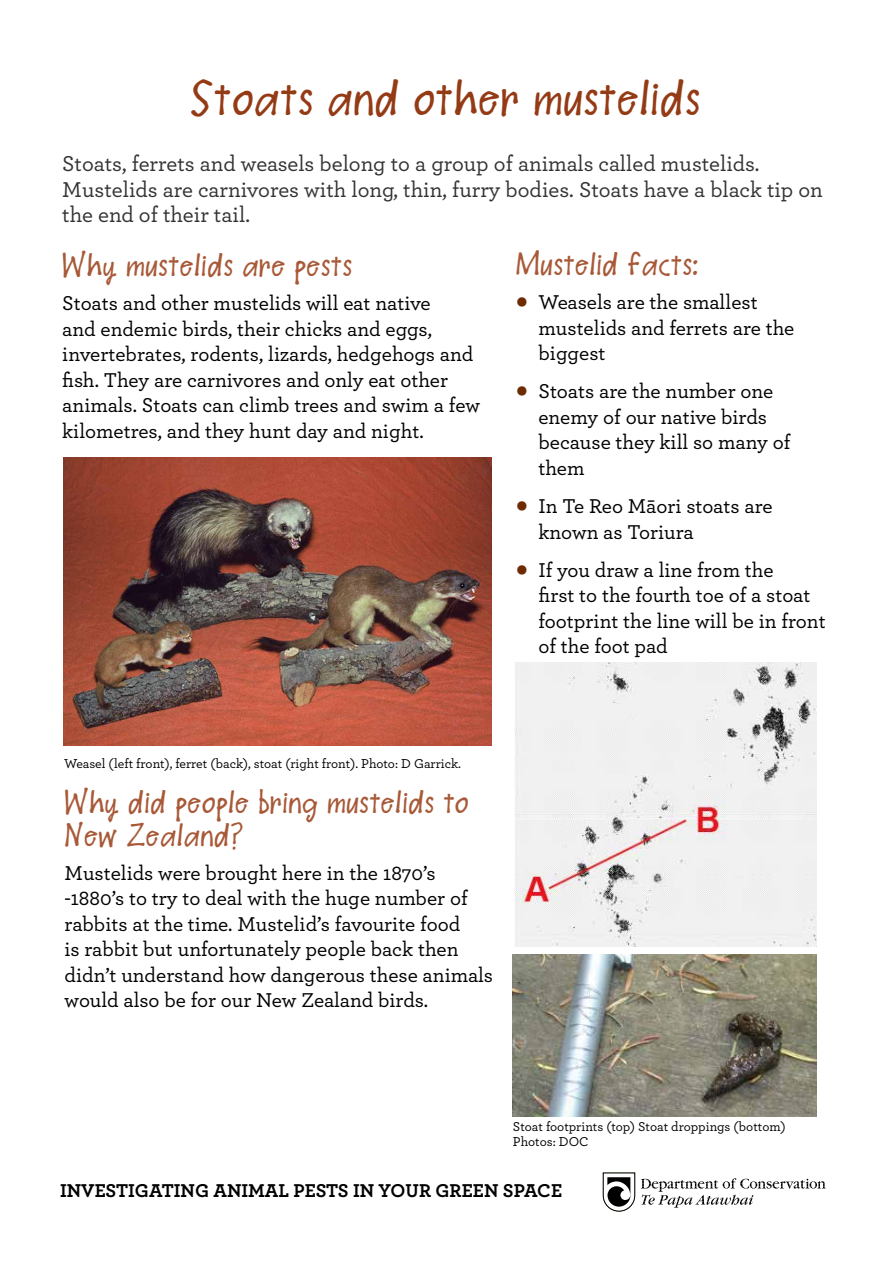
<style>
.page{position:relative;width:893px;height:1263px;background:#fff}
.page>*{position:absolute;margin:0;border:0;box-sizing:border-box;transform-origin:0 0}
.t1{font:42px "Salli Scribbles";color:#943b15}
.t2{font:27px/33px "Salli Scribbles";color:#a85937}
.t3{font:500 22.5px/25.5px "Archer Pro";color:#333}
.t4{font:500 21px/25.5px "Archer Pro";color:#000}
.t5{font:700 19.5px "Archer Pro";color:#000}
.t6{font:500 13.5px/15px "Archer Pro";color:#000}
.s1{font-weight:700;font-size:36px;color:#6d2c00}
</style>
<div class="page">
<svg style="left:603px;top:1172px;width:32px;height:39px"></svg>
<svg style="left:641px;top:1178px;width:185px;height:30px"></svg>
<img style="left:514px;top:663px;width:302px;height:283px">
<img style="left:513px;top:954px;width:303px;height:162px">
<img style="left:64px;top:457px;width:428px;height:289px">
<h1 class="t1" style="left:190px;top:62px;width:512px">Stoats and other mustelids</h1>
<p class="t3" style="left:62px;top:150px;width:762px">Stoats, ferrets and weasels belong to a group of animals called mustelids.<br>Mustelids are carnivores with long, thin, furry bodies. Stoats have a black tip on the end of their tail.</p>
<p class="t2" style="left:62px;top:247px;width:292px">Why mustelids are pests</p>
<p class="t4" style="left:62px;top:289px;width:419px">Stoats and other mustelids will eat native<br>and endemic birds, their chicks and eggs, invertebrates, rodents, lizards, hedgehogs and fish. They are carnivores and only eat other animals. Stoats can climb trees and swim a few kilometres, and they hunt day and night.</p>
<p class="t2" style="left:516px;top:246px;width:184px">Mustelid facts:</p>
<p class="t4" style="left:538px;top:288px;width:257px;text-indent:-23px"><span class="s1">•</span> Weasels are the smallest mustelids and ferrets are the biggest</p>
<p class="t4" style="left:538px;top:378px;width:254px;text-indent:-23px"><span class="s1">•</span> Stoats are the number one enemy of our native birds because they kill so many of them</p>
<p class="t4" style="left:538px;top:492px;width:236px;text-indent:-23px"><span class="s1">•</span> In Te Reo Māori stoats are known as Toriura</p>
<p class="t4" style="left:538px;top:556px;width:289px;text-indent:-23px"><span class="s1">•</span> If you draw a line from the<br>first to the fourth toe of a stoat footprint the line will be in front of the foot pad</p>
<p class="t6" style="left:64px;top:756px;width:398px">Weasel (left front), ferret (back), stoat (right front). Photo: D Garrick.</p>
<p class="t2" style="left:64px;top:784px;width:406px">Why did people bring mustelids to<br>New Zealand?</p>
<p class="t4" style="left:64px;top:859px;width:430px">Mustelids were brought here in the 1870’s -1880’s to try to deal with the huge number of rabbits at the time. Mustelid’s favourite food<br>is rabbit but unfortunately people back then didn’t understand how dangerous these animals would also be for our New Zealand birds.</p>
<p class="t6" style="left:513px;top:1118px;width:274px">Stoat footprints (top) Stoat droppings (bottom)<br>Photos: DOC</p>
<p class="t5" style="left:60px;top:1175px;width:504px">INVESTIGATING ANIMAL PESTS IN YOUR GREEN SPACE</p>
</div>
